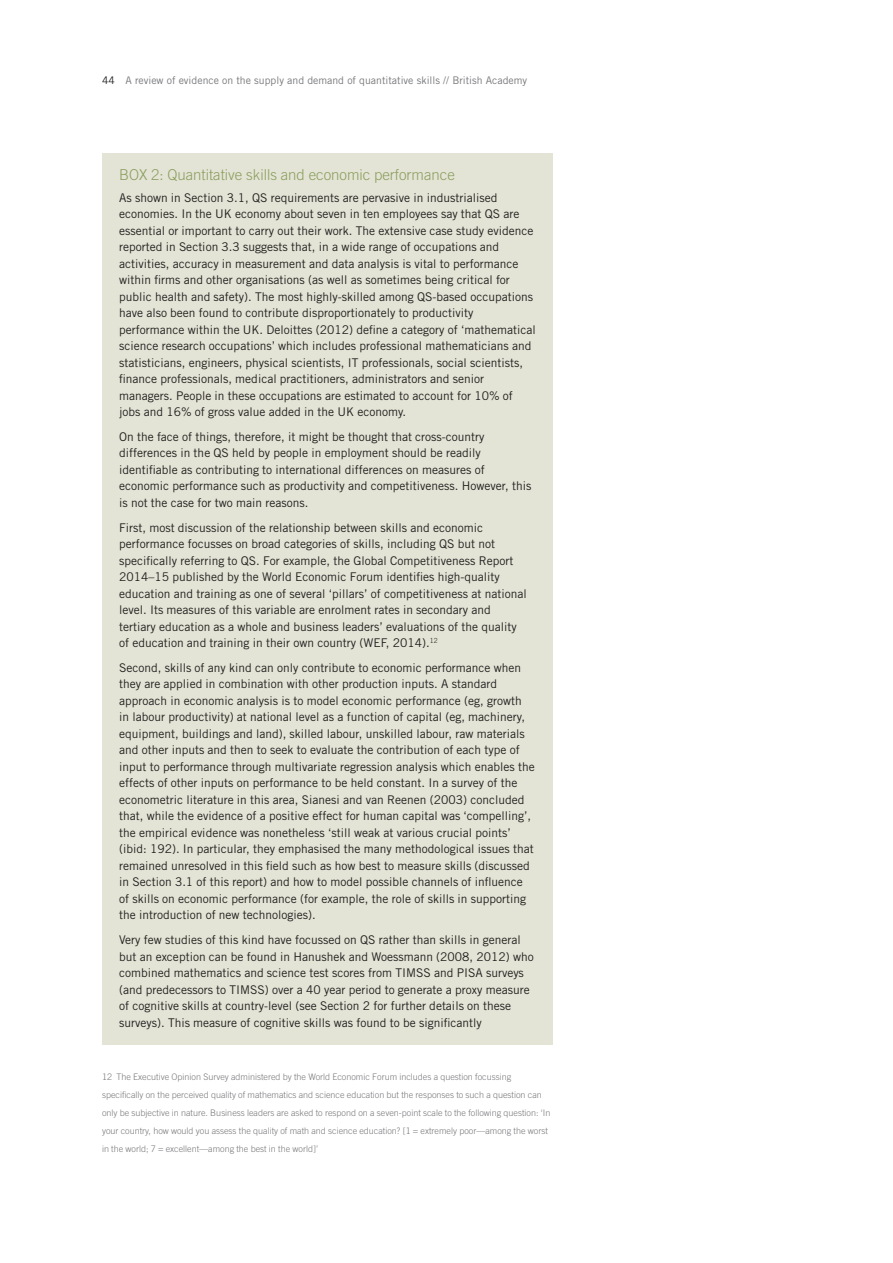
<style>
.page{position:relative;width:893px;height:1263px;background:#fff}
.page>*{position:absolute;margin:0;border:0;box-sizing:border-box;transform-origin:0 0}
.t1{font:300 15px "Trade Gothic LT Std";color:#8b9d5e}
.t2{font:12px/16.5px "Trade Gothic LT Std";color:#231f20}
.t3{font:10.5px "Trade Gothic LT Std";color:#77787b}
.t4{font:300 9px/18px "Trade Gothic LT Std";color:#77787b}
.s1{color:#231f20}
</style>
<div class="page">
<div style="left:102px;top:153px;width:451px;height:891px;background:#e3e4d5"></div>
<p class="t3" style="left:102px;top:74px;width:427px"><span class="s1">44</span> A review of evidence on the supply and demand of quantitative skills // British Academy</p>
<p class="t1" style="left:119px;top:166px;width:337px">BOX 2: Quantitative skills and economic performance</p>
<p class="t2" style="left:119px;top:189px;width:418px">As shown in Section 3.1, QS requirements are pervasive in industrialised economies. In the UK economy about seven in ten employees say that QS are essential or important to carry out their work. The extensive case study evidence reported in Section 3.3 suggests that, in a wide range of occupations and activities, accuracy in measurement and data analysis is vital to performance within firms and other organisations (as well as sometimes being critical for public health and safety). The most highly-skilled among QS-based occupations have also been found to contribute disproportionately to productivity performance within the UK. Deloittes (2012) define a category of ‘mathematical science research occupations’ which includes professional mathematicians and statisticians, engineers, physical scientists, IT professionals, social scientists, finance professionals, medical practitioners, administrators and senior managers. People in these occupations are estimated to account for 10% of jobs and 16% of gross value added in the UK economy.</p>
<p class="t2" style="left:119px;top:428px;width:414px">On the face of things, therefore, it might be thought that cross-country differences in the QS held by people in employment should be readily identifiable as contributing to international differences on measures of economic performance such as productivity and competitiveness. However, this is not the case for two main reasons.</p>
<p class="t2" style="left:119px;top:519px;width:409px">First, most discussion of the relationship between skills and economic performance focusses on broad categories of skills, including QS but not specifically referring to QS. For example, the Global Competitiveness Report 2014–15 published by the World Economic Forum identifies high-quality education and training as one of several ‘pillars’ of competitiveness at national level. Its measures of this variable are enrolment rates in secondary and tertiary education as a whole and business leaders’ evaluations of the quality of education and training in their own country (WEF, 2014).<sup>12</sup></p>
<p class="t2" style="left:119px;top:659px;width:417px">Second, skills of any kind can only contribute to economic performance when they are applied in combination with other production inputs. A standard approach in economic analysis is to model economic performance (eg, growth<br>in labour productivity) at national level as a function of capital (eg, machinery, equipment, buildings and land), skilled labour, unskilled labour, raw materials and other inputs and then to seek to evaluate the contribution of each type of input to performance through multivariate regression analysis which enables the effects of other inputs on performance to be held constant. In a survey of the econometric literature in this area, Sianesi and van Reenen (2003) concluded that, while the evidence of a positive effect for human capital was ‘compelling’, the empirical evidence was nonetheless ‘still weak at various crucial points’ (ibid: 192). In particular, they emphasised the many methodological issues that remained unresolved in this field such as how best to measure skills (discussed in Section 3.1 of this report) and how to model possible channels of influence of skills on economic performance (for example, the role of skills in supporting the introduction of new technologies).</p>
<p class="t2" style="left:119px;top:931px;width:416px">Very few studies of this kind have focussed on QS rather than skills in general but an exception can be found in Hanushek and Woessmann (2008, 2012) who combined mathematics and science test scores from TIMSS and PISA surveys (and predecessors to TIMSS) over a 40 year period to generate a proxy measure of cognitive skills at country-level (see Section 2 for further details on these surveys). This measure of cognitive skills was found to be significantly</p>
<p class="t4" style="left:102px;top:1068px;width:450px">12 The Executive Opinion Survey administered by the World Economic Forum includes a question focussing specifically on the perceived quality of mathematics and science education but the responses to such a question can only be subjective in nature. Business leaders are asked to respond on a seven-point scale to the following question: ‘In your country, how would you assess the quality of math and science education? [1 = extremely poor—among the worst in the world; 7 = excellent—among the best in the world]’</p>
</div>
